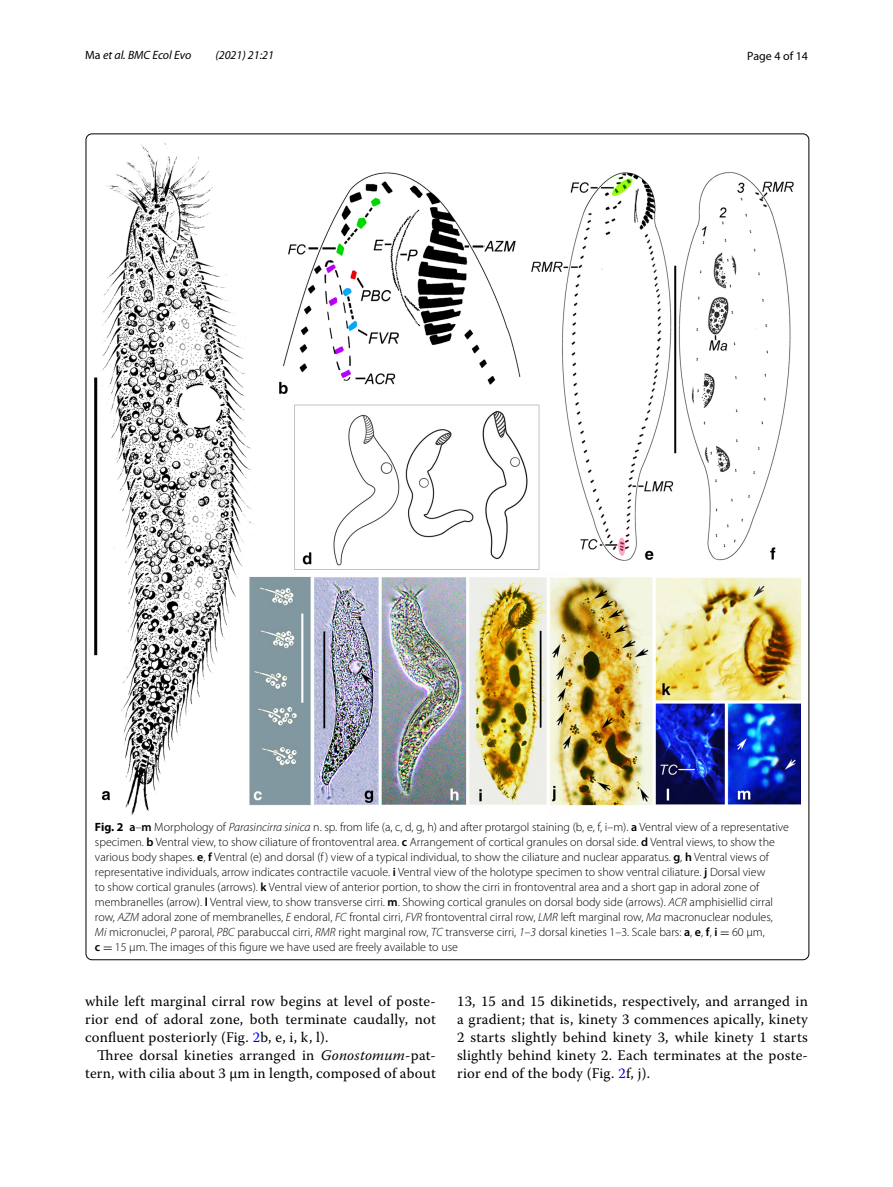
<style>
.page{position:relative;width:893px;height:1187px;background:#fff}
.page>*{position:absolute;margin:0;border:0;box-sizing:border-box;transform-origin:0 0}
.t1{font:14.7px/18px "Warnock Pro";letter-spacing:.015em;color:#000;text-align:justify}
.t2{font:300 12px/15px "Myriad Pro";color:#000}
.t3{font:italic 12px "Myriad Pro";color:#000}
.t4{font:12px "Myriad Pro";color:#000}
.s1{font-style:normal}
.s2{font-weight:700}
.s3{font-weight:600}
.s4{font-style:italic}
.s5{font-family:"MTSY";font-weight:400}
.s6{color:#00f}
</style>
<div class="page">
<img style="left:95px;top:143px;width:705px;height:672px">
<p class="t3" style="left:85px;top:48px;width:108px"><span class="s1">Ma</span> et al. BMC Ecol Evo</p>
<p class="t3" style="left:215px;top:48px;width:60px">(2021) 21:21</p>
<p class="t4" style="left:747px;top:48px;width:62px">Page 4 of 14</p>
<p class="t2" style="left:95px;top:819px;width:696px"><span class="s2">Fig. 2</span> <span class="s3">a</span>–<span class="s3">m</span> Morphology of <span class="s4">Parasincirra sinica</span> n. sp. from life (a, c, d, g, h) and after protargol staining (b, e, f, i–m). <span class="s3">a</span> Ventral view of a representative specimen. <span class="s3">b</span> Ventral view, to show ciliature of frontoventral area. <span class="s3">c</span> Arrangement of cortical granules on dorsal side. <span class="s3">d</span> Ventral views, to show the various body shapes. <span class="s3">e</span>, <span class="s3">f</span> Ventral (e) and dorsal (f ) view of a typical individual, to show the ciliature and nuclear apparatus. <span class="s3">g</span>, <span class="s3">h</span> Ventral views of representative individuals, arrow indicates contractile vacuole. <span class="s3">i</span> Ventral view of the holotype specimen to show ventral ciliature. <span class="s3">j</span> Dorsal view<br>to show cortical granules (arrows). <span class="s3">k</span> Ventral view of anterior portion, to show the cirri in frontoventral area and a short gap in adoral zone of membranelles (arrow). <span class="s3">l</span> Ventral view, to show transverse cirri. <span class="s3">m</span>. Showing cortical granules on dorsal body side (arrows). <span class="s4">ACR</span> amphisiellid cirral row, <span class="s4">AZM</span> adoral zone of membranelles, <span class="s4">E</span> endoral, <span class="s4">FC</span> frontal cirri, <span class="s4">FVR</span> frontoventral cirral row, <span class="s4">LMR</span> left marginal row, <span class="s4">Ma</span> macronuclear nodules,<br><span class="s4">Mi</span> micronuclei, <span class="s4">P</span> paroral, <span class="s4">PBC</span> parabuccal cirri, <span class="s4">RMR</span> right marginal row, <span class="s4">TC</span> transverse cirri, <span class="s4">1–3</span> dorsal kineties 1–3. Scale bars: <span class="s3">a</span>, <span class="s3">e</span>, <span class="s3">f</span>, <span class="s3">i</span> <span class="s5">=</span> 60 μm,<br><span class="s3">c</span> <span class="s5">=</span> 15 μm. The images of this figure we have used are freely available to use</p>
<p class="t1" style="left:85px;top:992px;width:352px">while left marginal cirral row begins at level of poste&shy;rior end of adoral zone, both terminate caudally, not confluent posteriorly (Fig. <span class="s6">2</span>b, e, i, k, l).</p>
<p class="t1" style="left:85px;top:1046px;width:352px;text-align:right">Three dorsal kineties arranged in <span class="s4">Gonostomum</span>-pat&shy;tern, with cilia about 3 μm in length, composed of about</p>
<p class="t1" style="left:457px;top:992px;width:352px">13, 15 and 15 dikinetids, respectively, and arranged in a gradient; that is, kinety 3 commences apically, kinety 2 starts slightly behind kinety 3, while kinety 1 starts slightly behind kinety 2. Each terminates at the poste&shy;rior end of the body (Fig. <span class="s6">2</span>f, j).</p>
</div>
